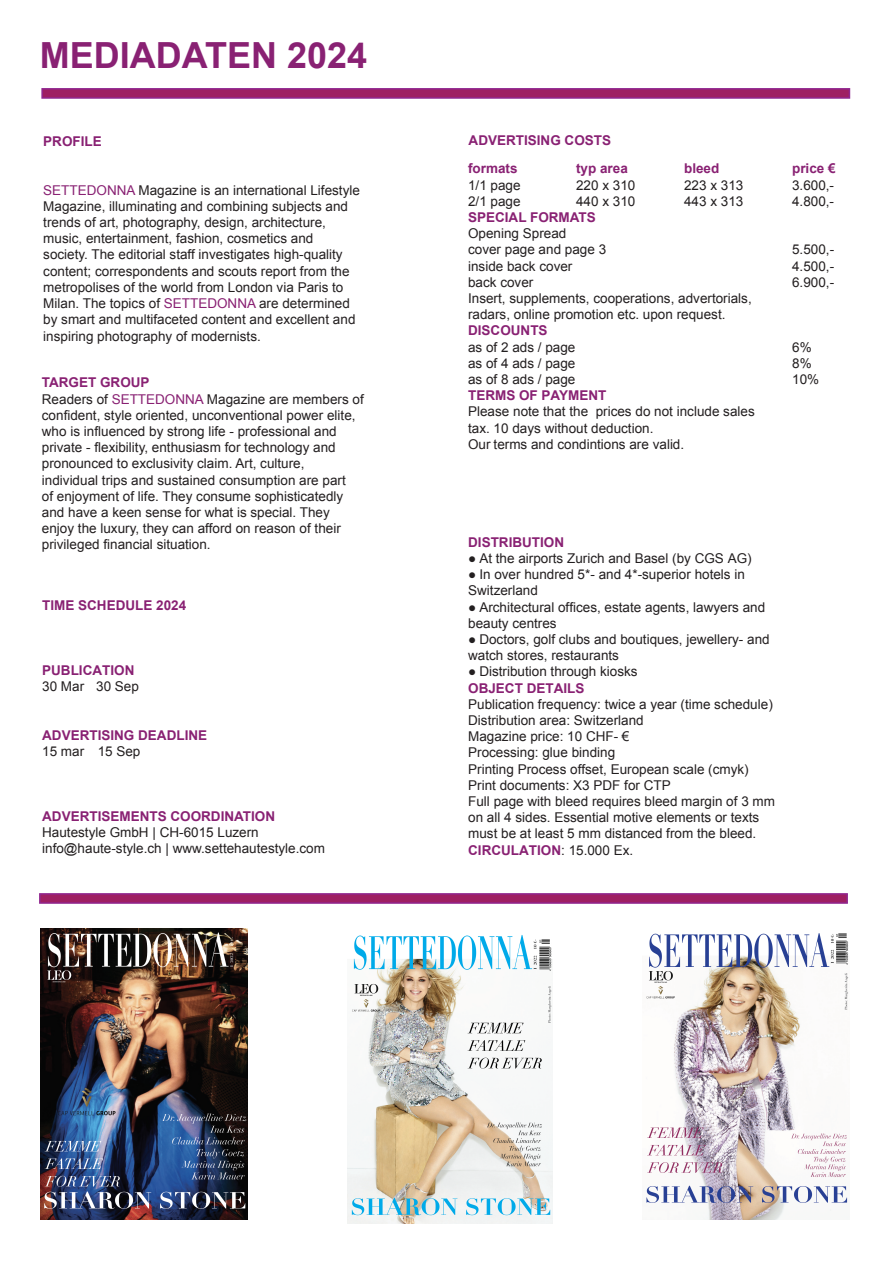
<style>
.page{position:relative;width:893px;height:1263px;background:#fff}
.page>*{position:absolute;margin:0;border:0;box-sizing:border-box;transform-origin:0 0}
.t1{font:700 36px "Arial";color:#892173}
.t2{font:13.5px/16.2px "Arial";color:#231f20}
.t3{font:700 13.5px/28.2px "Arial";color:#892173}
.s1{color:#892173}
.s2{font-weight:700;color:#892173}
</style>
<div class="page">
<img style="left:646px;top:933px;width:203px;height:286px">
<img style="left:41px;top:928px;width:206px;height:292px">
<img style="left:348px;top:935px;width:205px;height:288px">
<div style="left:39px;top:893px;width:809px;height:11px;background:#9e1f62;border:2px solid #90268f"></div>
<div style="left:41px;top:88px;width:809px;height:11px;background:#9e1f62;border:2px solid #90268f"></div>
<h1 class="t1" style="left:40px;top:32px;width:329px">MEDIADATEN 2024</h1>
<p class="t3" style="left:43px;top:128px;width:60px">PROFILE</p>
<p class="t2" style="left:43px;top:182px;width:318px"><span class="s1">SETTEDONNA</span> Magazine is an international Lifestyle Magazine, illuminating and combining subjects and trends of art, photography, design, architecture, music, entertainment, fashion, cosmetics and society. The editorial staff investigates high-quality content; correspondents and scouts report from the metropolises of the world from London via Paris to Milan. The topics of <span class="s1">SETTEDONNA</span> are determined by smart and multifaceted content and excellent and inspiring photography of modernists.</p>
<p class="t2" style="left:42px;top:375px;width:323px"><span class="s2">TARGET GROUP<br></span>Readers of <span class="s1">SETTEDONNA</span> Magazine are members of confident, style oriented, unconventional power elite, who is influenced by strong life - professional and private - flexibility, enthusiasm for technology and pronounced to exclusivity claim. Art, culture, individual trips and sustained consumption are part<br>of enjoyment of life. They consume sophisticatedly and have a keen sense for what is special. They enjoy the luxury, they can afford on reason of their privileged financial situation.</p>
<p class="t3" style="left:42px;top:592px;width:146px">TIME SCHEDULE 2024</p>
<p class="t3" style="left:42px;top:657px;width:94px">PUBLICATION</p>
<p class="t2" style="left:42px;top:679px;width:98px">30 Mar 30 Sep</p>
<p class="t3" style="left:42px;top:722px;width:167px">ADVERTISING DEADLINE</p>
<p class="t2" style="left:42px;top:743px;width:100px">15 mar 15 Sep</p>
<p class="t3" style="left:42px;top:803px;width:235px">ADVERTISEMENTS COORDINATION</p>
<p class="t2" style="left:42px;top:824px;width:284px">Hautestyle GmbH | CH-6015 Luzern info@haute-style.ch | www.settehautestyle.com</p>
<p class="t3" style="left:468px;top:127px;width:144px">ADVERTISING COSTS formats</p>
<p class="t3" style="left:576px;top:155px;width:53px">typ area</p>
<p class="t3" style="left:684px;top:155px;width:37px">bleed</p>
<p class="t3" style="left:792px;top:155px;width:45px">price €</p>
<p class="t2" style="left:468px;top:177px;width:54px">1/1 page</p>
<p class="t2" style="left:576px;top:177px;width:61px">220 x 310</p>
<p class="t2" style="left:684px;top:177px;width:61px">223 x 313</p>
<p class="t2" style="left:792px;top:177px;width:44px">3.600,-</p>
<p class="t2" style="left:468px;top:193px;width:54px">2/1 page</p>
<p class="t2" style="left:576px;top:193px;width:61px">440 x 310</p>
<p class="t2" style="left:684px;top:193px;width:61px">443 x 313</p>
<p class="t2" style="left:792px;top:193px;width:44px">4.800,-</p>
<p class="t3" style="left:468px;top:203px;width:129px">SPECIAL FORMATS</p>
<p class="t2" style="left:468px;top:225px;width:140px">Opening Spread<br>cover page and page 3</p>
<p class="t2" style="left:792px;top:242px;width:44px">5.500,-</p>
<p class="t2" style="left:468px;top:258px;width:106px">inside back cover</p>
<p class="t2" style="left:792px;top:258px;width:44px">4.500,-</p>
<p class="t2" style="left:468px;top:274px;width:67px">back cover</p>
<p class="t2" style="left:792px;top:274px;width:44px">6.900,-</p>
<p class="t2" style="left:468px;top:290px;width:285px">Insert, supplements, cooperations, advertorials, radars, online promotion etc. upon request.</p>
<p class="t3" style="left:468px;top:317px;width:81px">DISCOUNTS</p>
<p class="t2" style="left:468px;top:339px;width:109px">as of 2 ads / page</p>
<p class="t2" style="left:792px;top:339px;width:21px">6%</p>
<p class="t2" style="left:468px;top:355px;width:109px">as of 4 ads / page</p>
<p class="t2" style="left:792px;top:355px;width:21px">8%</p>
<p class="t2" style="left:468px;top:371px;width:109px">as of 8 ads / page</p>
<p class="t2" style="left:792px;top:371px;width:29px">10%</p>
<p class="t3" style="left:468px;top:382px;width:140px">TERMS OF PAYMENT</p>
<p class="t2" style="left:468px;top:404px;width:288px">Please note that the prices do not include sales tax. 10 days without deduction.<br>Our terms and condintions are valid.</p>
<p class="t3" style="left:468px;top:528px;width:97px">DISTRIBUTION</p>
<p class="t2" style="left:468px;top:550px;width:285px">● At the airports Zurich and Basel (by CGS AG)</p>
<p class="t2" style="left:468px;top:566px;width:278px">● In over hundred 5*- and 4*-superior hotels in<br>Switzerland</p>
<p class="t2" style="left:468px;top:599px;width:299px">● Architectural offices, estate agents, lawyers and beauty centres</p>
<p class="t2" style="left:468px;top:631px;width:303px">● Doctors, golf clubs and boutiques, jewellery- and watch stores, restaurants</p>
<p class="t2" style="left:468px;top:664px;width:171px">● Distribution through kiosks</p>
<p class="t3" style="left:468px;top:674px;width:118px">OBJECT DETAILS</p>
<p class="t2" style="left:468px;top:696px;width:308px">Publication frequency: twice a year (time schedule)<br>Distribution area: Switzerland<br>Magazine price: 10 CHF- €<br>Processing: glue binding<br>Printing Process offset, European scale (cmyk)<br>Print documents: X3 PDF for CTP<br>Full page with bleed requires bleed margin of 3 mm on all 4 sides. Essential motive elements or texts must be at least 5 mm distanced from the bleed.<br><span class="s2">CIRCULATION</span>: 15.000 Ex.</p>
</div>
